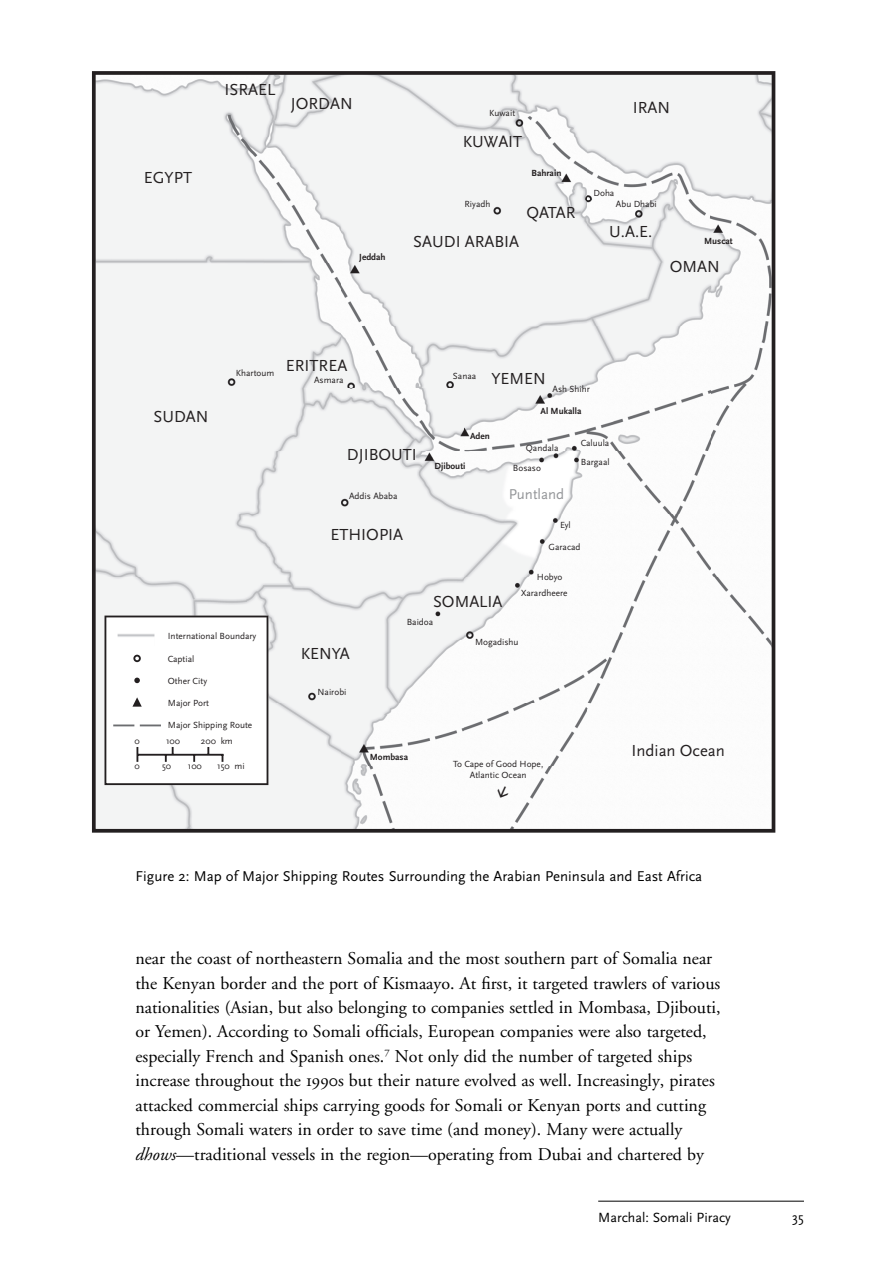
<style>
.page{position:relative;width:896px;height:1271px;background:#fff}
.page>*{position:absolute;margin:0;border:0;box-sizing:border-box;transform-origin:0 0}
.t1{font:18.03px/24.3px "Adobe Garamond";color:#000}
.t2{font:16.8px "Scala Sans";color:#231f20}
.t3{font:14.88px "Scala Sans";color:#000}
.t4{font:14.88px "Scala Sans";color:#939598}
.t5{font:14px "Scala Sans";color:#000}
.t6{font:9.28px/11.2px "Scala Sans";color:#231f20;text-align:center}
.t7{font:700 9.28px "Scala Sans";color:#231f20}
.s1{font-family:"Adobe Garamond Exp"}
.s2{font-style:italic}
</style>
<div class="page">
<svg style="left:92px;top:71px;width:683px;height:761px;fill:#f3f4f4"></svg>
<svg style="left:105px;top:615px;width:163px;height:170px"></svg>
<hr style="left:598px;top:1200px;width:206px;height:1px;background:#000">
<svg style="left:496px;top:784px;width:14px;height:15px"></svg>
<p class="t2" style="left:144px;top:170px;width:50px">EGYPT</p>
<p class="t2" style="left:224px;top:83px;width:52px">ISRAEL</p>
<p class="t2" style="left:291px;top:96px;width:63px">JORDAN</p>
<p class="t7" style="left:359px;top:254px;width:28px">Jeddah</p>
<p class="t6" style="left:489px;top:108px;width:28px">Kuwait</p>
<p class="t2" style="left:463px;top:134px;width:61px">KUWAIT</p>
<p class="t7" style="left:532px;top:169px;width:31px">Bahrain</p>
<p class="t6" style="left:465px;top:199px;width:27px">Riyadh</p>
<p class="t2" style="left:413px;top:234px;width:107px">SAUDI ARABIA</p>
<p class="t2" style="left:526px;top:206px;width:51px">QATAR</p>
<p class="t2" style="left:633px;top:100px;width:39px">IRAN</p>
<p class="t6" style="left:593px;top:188px;width:22px">Doha</p>
<p class="t6" style="left:616px;top:199px;width:42px">Abu Dhabi</p>
<p class="t2" style="left:609px;top:224px;width:45px">U.A.E.</p>
<p class="t7" style="left:704px;top:237px;width:30px">Muscat</p>
<p class="t2" style="left:670px;top:259px;width:51px">OMAN</p>
<p class="t6" style="left:236px;top:368px;width:40px">Khartoum</p>
<p class="t2" style="left:286px;top:358px;width:63px">ERITREA</p>
<p class="t6" style="left:314px;top:375px;width:31px">Asmara</p>
<p class="t6" style="left:453px;top:371px;width:25px">Sanaa</p>
<p class="t2" style="left:491px;top:371px;width:56px">YEMEN</p>
<p class="t6" style="left:553px;top:384px;width:39px">Ash Shihr</p>
<p class="t2" style="left:153px;top:409px;width:57px">SUDAN</p>
<p class="t7" style="left:541px;top:407px;width:42px">Al Mukalla</p>
<p class="t2" style="left:347px;top:448px;width:72px">DJIBOUTI</p>
<p class="t7" style="left:470px;top:433px;width:21px">Aden</p>
<p class="t7" style="left:435px;top:462px;width:32px">Djibouti</p>
<p class="t6" style="left:526px;top:442px;width:34px">Qandala</p>
<p class="t6" style="left:513px;top:463px;width:30px">Bosaso</p>
<p class="t6" style="left:581px;top:438px;width:30px">Caluula</p>
<p class="t6" style="left:581px;top:457px;width:30px">Bargaal</p>
<p class="t6" style="left:349px;top:491px;width:50px">Addis Ababa</p>
<p class="t4" style="left:509px;top:488px;width:57px">Puntland</p>
<p class="t2" style="left:330px;top:527px;width:74px">ETHIOPIA</p>
<p class="t6" style="left:560px;top:520px;width:12px">Eyl</p>
<p class="t6" style="left:548px;top:542px;width:34px">Garacad</p>
<p class="t6" style="left:537px;top:572px;width:27px">Hobyo</p>
<p class="t2" style="left:433px;top:595px;width:71px">SOMALIA</p>
<p class="t6" style="left:521px;top:588px;width:48px">Xarardheere</p>
<p class="t6" style="left:407px;top:617px;width:28px">Baidoa</p>
<p class="t6" style="left:168px;top:631px;width:90px">International Boundary</p>
<p class="t6" style="left:168px;top:653px;width:28px">Captial</p>
<p class="t6" style="left:168px;top:676px;width:41px">Other City</p>
<p class="t6" style="left:168px;top:698px;width:43px">Major Port</p>
<p class="t6" style="left:168px;top:720px;width:86px">Major Shipping Route</p>
<p class="t2" style="left:178px;top:632px;width:69px">UGANDA</p>
<p class="t2" style="left:301px;top:646px;width:51px">KENYA</p>
<p class="t6" style="left:318px;top:687px;width:30px">Nairobi</p>
<p class="t6" style="left:475px;top:637px;width:45px">Mogadishu</p>
<p class="t6" style="left:135px;top:736px;width:7px">0</p>
<p class="t6" style="left:166px;top:736px;width:16px">100</p>
<p class="t6" style="left:201px;top:736px;width:33px">200 km</p>
<p class="t6" style="left:135px;top:761px;width:7px">0</p>
<p class="t6" style="left:162px;top:761px;width:11px">50</p>
<p class="t6" style="left:188px;top:761px;width:16px">100</p>
<p class="t6" style="left:217px;top:761px;width:29px">150 mi</p>
<p class="t7" style="left:370px;top:753px;width:40px">Mombasa</p>
<p class="t6" style="left:453px;top:759px;width:92px">To Cape of Good Hope,<br>Atlantic Ocean</p>
<p class="t2" style="left:631px;top:743px;width:95px">Indian Ocean</p>
<p class="t3" style="left:135px;top:870px;width:568px">Figure 2: Map of Major Shipping Routes Surrounding the Arabian Peninsula and East Africa</p>
<p class="t1" style="left:135px;top:948px;width:587px">near the coast of northeastern Somalia and the most southern part of Somalia near the Kenyan border and the port of Kismaayo. At first, it targeted trawlers of various nationalities (Asian, but also belonging to companies settled in Mombasa, Djibouti, or Yemen). According to Somali officials, European companies were also targeted, especially French and Spanish ones.<sup>7</sup> Not only did the number of targeted ships increase throughout the <span class="s1">1990</span>s but their nature evolved as well. Increasingly, pirates attacked commercial ships carrying goods for Somali or Kenyan ports and cutting through Somali waters in order to save time (and money). Many were actually <span class="s2">dhows</span>—traditional vessels in the region—operating from Dubai and chartered by</p>
<p class="t5" style="left:598px;top:1211px;width:134px">Marchal: Somali Piracy</p>
<p class="t5" style="left:792px;top:1211px;width:13px">35</p>
</div>
